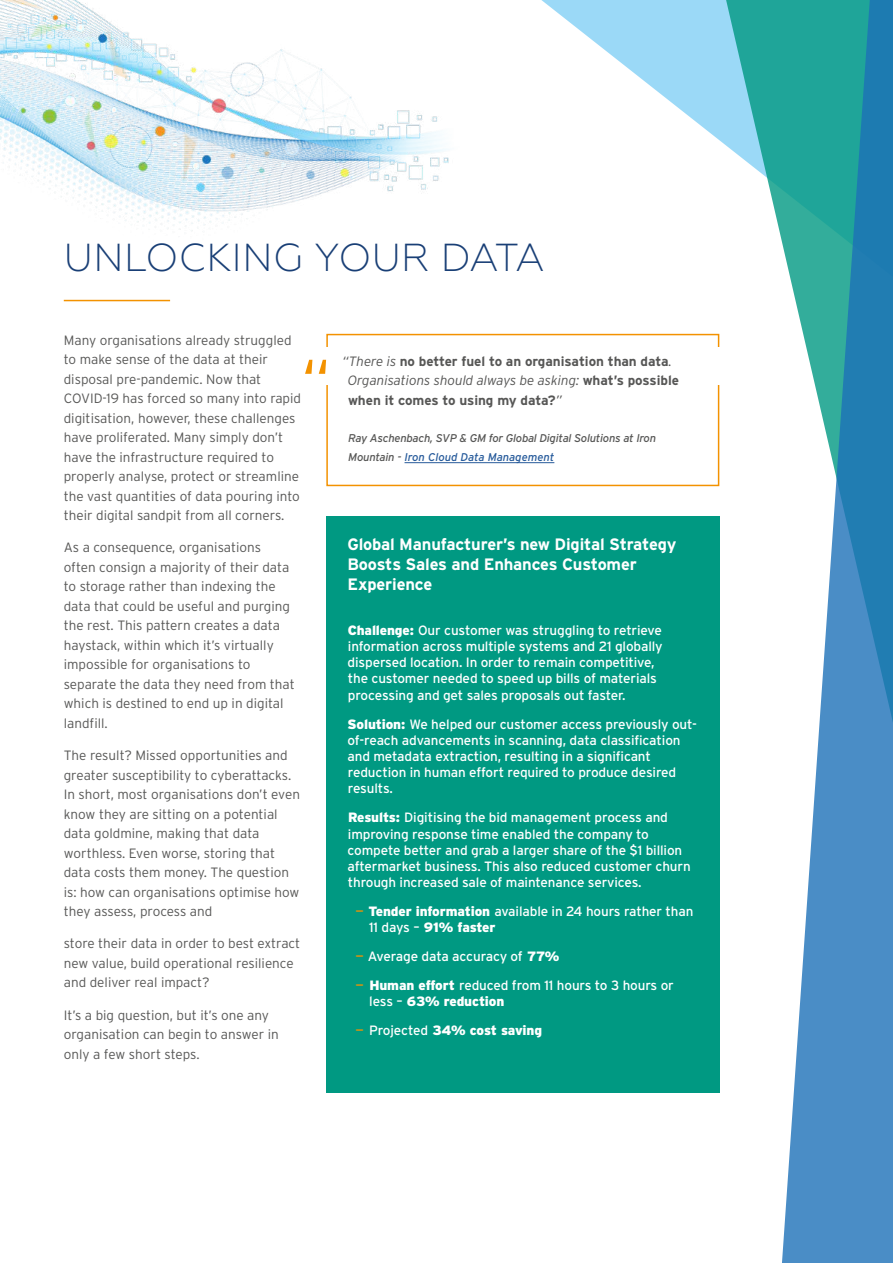
<style>
.page{position:relative;width:893px;height:1263px;background:#fff}
.page>*{position:absolute;margin:0;border:0;box-sizing:border-box;transform-origin:0 0}
.t1{font:300 63px "Interstate";color:#f39200}
.t2{font:300 39px "Geometria";letter-spacing:.01em;color:#193f76}
.t3{font:700 16.5px/19.8px "Interstate";letter-spacing:-.01em;color:#fff}
.t4{font:300 13.5px/19.5px "Interstate";color:#575756}
.t5{font:13.5px/16.2px "Interstate";letter-spacing:-.01em;color:#fff}
.t6{font:700 13.5px/19.5px "Interstate";letter-spacing:-.005em;color:#575756}
.t7{font:900 13.5px "Interstate";letter-spacing:-.015em;color:#fff}
.t8{font:italic 11.25px/19.5px "Interstate";letter-spacing:-.02em;color:#575756}
.s1{color:#fff}
.s2{font-weight:300;font-style:italic}
.s3{color:#275b9b}
.s4{font-weight:900}
.s5{color:#f39200}
.s6{font-weight:400;color:#f39200}
.s7{font-weight:400}
</style>
<div class="page">
<svg style="left:541px;top:0;width:182px;height:143px"></svg>
<svg style="left:723px;top:0;width:58px;height:238px"></svg>
<svg style="left:781px;top:0;width:112px;height:1263px"></svg>
<img style="left:0;top:0;width:449px;height:231px">
<div style="left:326px;top:334px;width:393px;height:152px;border:2px solid #f39200"></div>
<div style="left:319px;top:348px;width:419px;height:37px;background:#fff"></div>
<hr style="left:405px;top:462px;width:149px;height:1px;background:#275b9b">
<div style="left:326px;top:516px;width:393px;height:577px;background:#009982"></div>
<hr style="left:64px;top:300px;width:106px;height:1px;background:#f39200">
<h2 class="t2" style="left:64px;top:235px;width:496px">UNLOCKING YOUR DATA<span class="s1">)</span></h2>
<p class="t4" style="left:64px;top:330px;width:239px">Many organisations already struggled to make sense of the data at their disposal pre-pandemic. Now that COVID-19 has forced so many into rapid digitisation, however, these challenges have proliferated. Many simply don’t have the infrastructure required to properly analyse, protect or streamline the vast quantities of data pouring into their digital sandpit from all corners.</p>
<p class="t4" style="left:64px;top:538px;width:233px">As a consequence, organisations often consign a majority of their data to storage rather than indexing the data that could be useful and purging the rest. This pattern creates a data haystack, within which it’s virtually impossible for organisations to separate the data they need from that which is destined to end up in digital landfill.</p>
<p class="t4" style="left:64px;top:745px;width:238px">The result? Missed opportunities and greater susceptibility to cyberattacks.<br>In short, most organisations don’t even know they are sitting on a potential data goldmine, making that data worthless. Even worse, storing that data costs them money. The question is: how can organisations optimise how they assess, process and</p>
<p class="t4" style="left:64px;top:934px;width:238px">store their data in order to best extract new value, build operational resilience and deliver real impact?</p>
<p class="t4" style="left:64px;top:1005px;width:216px">It’s a big question, but it’s one any organisation can begin to answer in only a few short steps.</p>
<h1 class="t1" style="left:301px;top:346px;width:31px">“</h1>
<p class="t6" style="left:348px;top:351px;width:333px;text-indent:-5px"><span class="s2">“There is</span> no better fuel to an organisation than data<span class="s2">.<br>Organisations should always be asking:</span> what’s possible when it comes to using my data?<span class="s2">”</span></p>
<p class="t8" style="left:348px;top:428px;width:310px">Ray Aschenbach, SVP &amp; GM for Global Digital Solutions at Iron<br>Mountain - <span class="s3">Iron Cloud Data Management</span></p>
<p class="t3" style="left:347px;top:535px;width:331px">Global Manufacturer’s new Digital Strategy<br>Boosts Sales and Enhances Customer<br>Experience</p>
<p class="t5" style="left:348px;top:622px;width:317px"><span class="s4">Challenge:</span> Our customer was struggling to retrieve information across multiple systems and 21 globally dispersed location. In order to remain competitive, the customer needed to speed up bills of materials processing and get sales proposals out faster.</p>
<p class="t5" style="left:348px;top:715px;width:351px"><span class="s4">Solution:</span> We helped our customer access previously out&shy;of-reach advancements in scanning, data classification and metadata extraction, resulting in a significant reduction in human effort required to produce desired results.</p>
<p class="t5" style="left:348px;top:809px;width:345px"><span class="s4">Results:</span> Digitising the bid management process and improving response time enabled the company to compete better and grab a larger share of the $1 billion aftermarket business. This also reduced customer churn through increased sale of maintenance services.</p>
<p class="t5" style="left:369px;top:903px;width:326px;text-indent:-14px"><span class="s5">—</span> <span class="s4">Tender information</span> available in 24 hours rather than<br>11 days – <span class="s4">91% faster</span></p>
<p class="t5" style="left:355px;top:948px;width:206px"><span class="s5">—</span> Average data accuracy of <span class="s4">77%</span></p>
<p class="t5" style="left:369px;top:977px;width:306px;text-indent:-14px"><span class="s5">—</span> <span class="s4">Human effort</span> reduced from 11 hours to 3 hours or less – <span class="s4">63% reduction</span></p>
<p class="t7" style="left:355px;top:1023px;width:188px"><span class="s6">—</span> <span class="s7">Projected</span> 34% cost saving</p>
</div>
